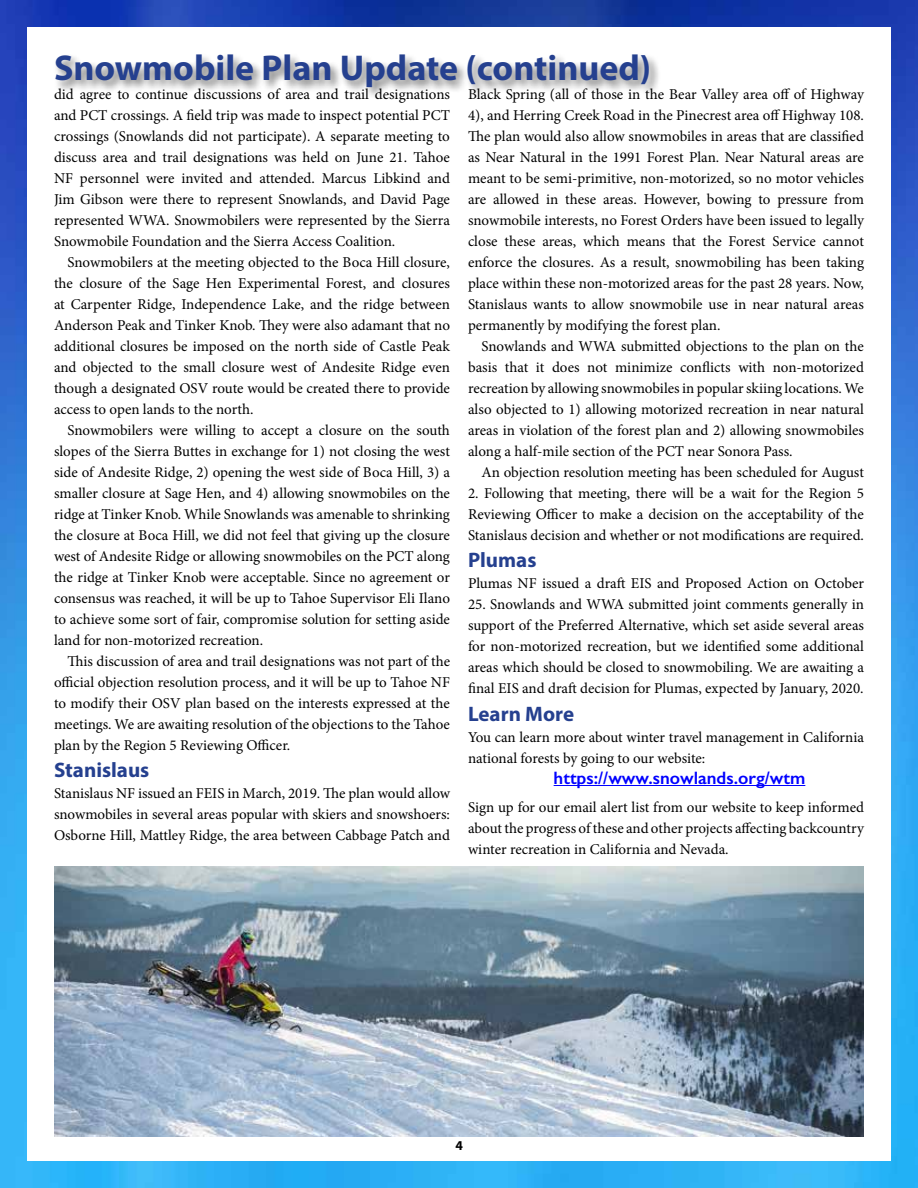
<style>
.page{position:relative;width:918px;height:1188px;background:#fff}
.page>*{position:absolute;margin:0;border:0;box-sizing:border-box;transform-origin:0 0}
.t1{font:700 36px "Myriad Pro";color:#25408f}
.t2{font:700 21px "Myriad Pro";color:#25408f}
.t3{font:600 18px "Gill Sans";color:#00f}
.t4{font:15px/21px "Minion Pro";color:#000;text-align:justify}
.t5{font:700 13.5px "Myriad Pro";color:#000}
</style>
<div class="page">
<img style="left:0;top:0;width:918px;height:1188px">
<div style="left:27px;top:27px;width:864px;height:1134px;background:#fff"></div>
<div style="left:53px;top:52px;width:608px;height:48px;background:#000;opacity:.5"></div>
<hr style="left:554px;top:785px;width:251px;height:1px;background:#00f">
<img style="left:54px;top:866px;width:810px;height:270px">
<h1 class="t1" style="left:54px;top:45px;width:599px">Snowmobile Plan Update (continued)</h1>
<p class="t4" style="left:54px;top:83px;width:398px">did agree to continue discussions of area and trail designations and PCT crossings. A field trip was made to inspect potential PCT crossings (Snowlands did not participate). A separate meeting to discuss area and trail designations was held on June 21. Tahoe NF personnel were invited and attended. Marcus Libkind and Jim Gibson were there to represent Snowlands, and David Page represented WWA. Snowmobilers were represented by the Sierra Snowmobile Foundation and the Sierra Access Coalition.</p>
<p class="t4" style="left:54px;top:251px;width:398px;text-indent:14px">Snowmobilers at the meeting objected to the Boca Hill closure, the closure of the Sage Hen Experimental Forest, and closures at Carpenter Ridge, Independence Lake, and the ridge between Anderson Peak and Tinker Knob. They were also adamant that no additional closures be imposed on the north side of Castle Peak and objected to the small closure west of Andesite Ridge even though a designated OSV route would be created there to provide access to open lands to the north.</p>
<p class="t4" style="left:54px;top:419px;width:398px;text-indent:14px">Snowmobilers were willing to accept a closure on the south slopes of the Sierra Buttes in exchange for 1) not closing the west side of Andesite Ridge, 2) opening the west side of Boca Hill, 3) a smaller closure at Sage Hen, and 4) allowing snowmobiles on the ridge at Tinker Knob. While Snowlands was amenable to shrinking the closure at Boca Hill, we did not feel that giving up the closure west of Andesite Ridge or allowing snowmobiles on the PCT along the ridge at Tinker Knob were acceptable. Since no agreement or consensus was reached, it will be up to Tahoe Supervisor Eli Ilano to achieve some sort of fair, compromise solution for setting aside land for non-motorized recreation.</p>
<p class="t4" style="left:54px;top:650px;width:398px;text-indent:14px">This discussion of area and trail designations was not part of the official objection resolution process, and it will be up to Tahoe NF to modify their OSV plan based on the interests expressed at the meetings. We are awaiting resolution of the objections to the Tahoe plan by the Region 5 Reviewing Officer.</p>
<h2 class="t2" style="left:54px;top:757px;width:97px">Stanislaus</h2>
<p class="t4" style="left:54px;top:783px;width:398px">Stanislaus NF issued an FEIS in March, 2019. The plan would allow snowmobiles in several areas popular with skiers and snowshoers:<br>Osborne Hill, Mattley Ridge, the area between Cabbage Patch and</p>
<p class="t4" style="left:468px;top:83px;width:398px">Black Spring (all of those in the Bear Valley area off of Highway 4), and Herring Creek Road in the Pinecrest area off Highway 108.<br>The plan would also allow snowmobiles in areas that are classified as Near Natural in the 1991 Forest Plan. Near Natural areas are meant to be semi-primitive, non-motorized, so no motor vehicles are allowed in these areas. However, bowing to pressure from snowmobile interests, no Forest Orders have been issued to legally close these areas, which means that the Forest Service cannot enforce the closures. As a result, snowmobiling has been taking place within these non-motorized areas for the past 28 years. Now, Stanislaus wants to allow snowmobile use in near natural areas permanently by modifying the forest plan.</p>
<p class="t4" style="left:468px;top:335px;width:398px;text-indent:14px">Snowlands and WWA submitted objections to the plan on the basis that it does not minimize conflicts with non-motorized recreation by allowing snowmobiles in popular skiing locations. We also objected to 1) allowing motorized recreation in near natural areas in violation of the forest plan and 2) allowing snowmobiles along a half-mile section of the PCT near Sonora Pass.</p>
<p class="t4" style="left:482px;top:461px;width:384px">An objection resolution meeting has been scheduled for August</p>
<p class="t4" style="left:468px;top:482px;width:398px">2. Following that meeting, there will be a wait for the Region 5<br>Reviewing Officer to make a decision on the acceptability of the Stanislaus decision and whether or not modifications are required.</p>
<h2 class="t2" style="left:468px;top:547px;width:70px">Plumas</h2>
<p class="t4" style="left:468px;top:573px;width:398px">Plumas NF issued a draft EIS and Proposed Action on October</p>
<p class="t4" style="left:468px;top:594px;width:398px">25. Snowlands and WWA submitted joint comments generally in support of the Preferred Alternative, which set aside several areas for non-motorized recreation, but we identified some additional areas which should be closed to snowmobiling. We are awaiting a final EIS and draft decision for Plumas, expected by January, 2020.</p>
<h2 class="t2" style="left:468px;top:700px;width:108px">Learn More</h2>
<p class="t4" style="left:468px;top:727px;width:398px">You can learn more about winter travel management in California national forests by going to our website:</p>
<p class="t3" style="left:554px;top:767px;width:253px">https://www.snowlands.org/wtm</p>
<p class="t4" style="left:468px;top:797px;width:398px">Sign up for our email alert list from our website to keep informed about the progress of these and other projects affecting backcountry winter recreation in California and Nevada.</p>
<p class="t5" style="left:455px;top:1137px;width:9px">4</p>
</div>
